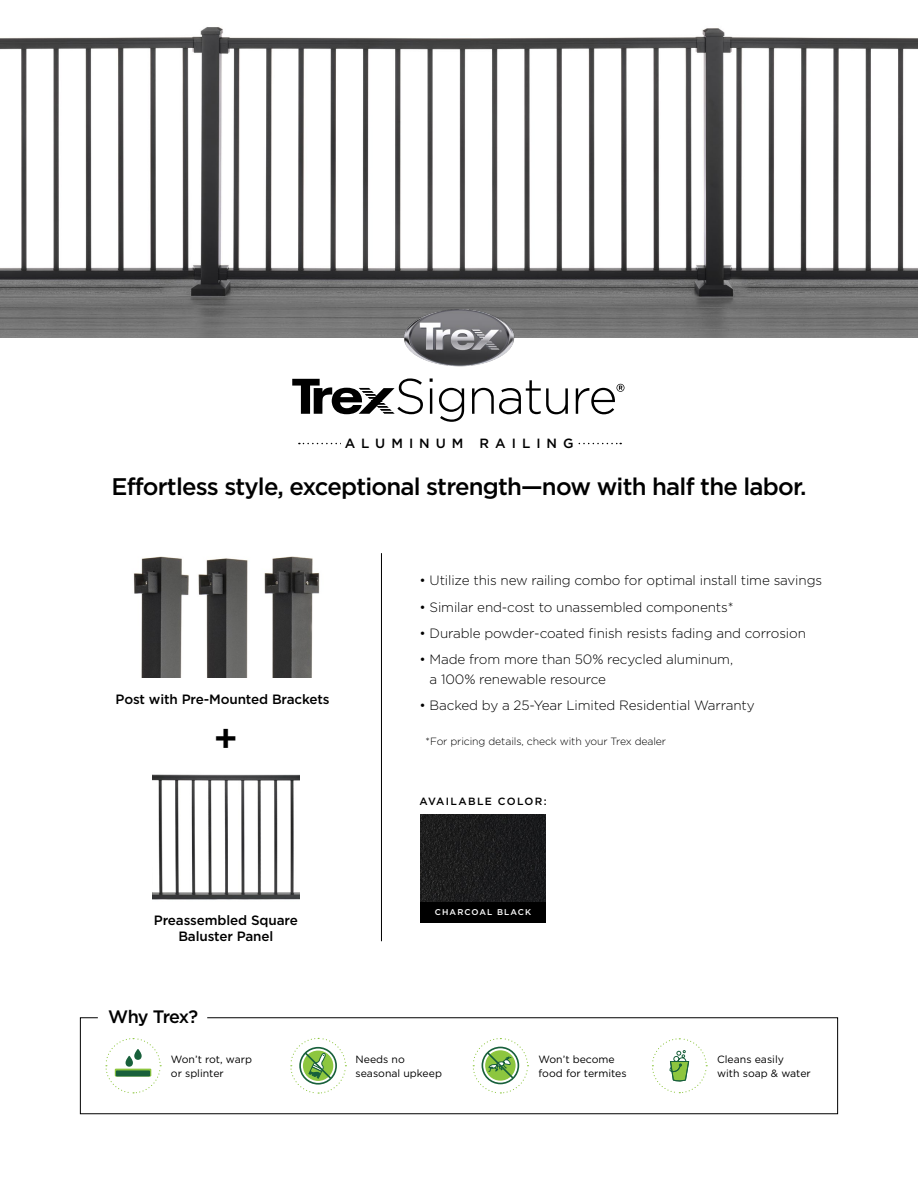
<style>
.page{position:relative;width:918px;height:1188px;background:#fff}
.page>*{position:absolute;margin:0;border:0;box-sizing:border-box;transform-origin:0 0}
.t1{font:500 38.7px "Gotham";color:#000}
.t2{font:500 24px "Gotham";letter-spacing:-.035em;color:#000}
.t3{font:500 18px "Gotham";letter-spacing:-.05em;color:#000}
.t4{font:300 13.5px/19.5px "Gotham";letter-spacing:-.01em;color:#000}
.t5{font:500 13.5px/16.2px "Gotham";letter-spacing:-.01em;color:#000;text-align:center}
.t6{font:500 13.35px "Gotham";letter-spacing:.45em;color:#000}
.t7{font:10.5px/13.5px "Gotham";color:#000}
.t8{font:300 10.5px "Gotham";letter-spacing:-.01em;color:#000}
.t9{font:500 10.5px "Gotham";letter-spacing:.13em;color:#000}
.t10{font:500 8.4px "Gotham";letter-spacing:.13em;color:#fff}
</style>
<div class="page">
<img style="left:152px;top:774px;width:148px;height:126px">
<img style="left:0;top:27px;width:918px;height:311px">
<img style="left:133px;top:556px;width:56px;height:121px">
<img style="left:198px;top:558px;width:50px;height:119px">
<img style="left:264px;top:556px;width:56px;height:121px">
<hr style="left:381px;top:553px;width:1px;height:388px;background:#000">
<img style="left:420px;top:814px;width:126px;height:88px">
<div style="left:420px;top:902px;width:126px;height:20px;background:#000"></div>
<svg style="left:299px;top:443px;width:322px;height:1px"></svg>
<hr style="left:430px;top:388px;width:2px;height:26px;background:#000">
<svg style="left:430px;top:378px;width:3px;height:4px"></svg>
<svg style="left:439px;top:388px;width:25px;height:34px"></svg>
<svg style="left:472px;top:380px;width:96px;height:34px"></svg>
<svg style="left:292px;top:378px;width:131px;height:36px"></svg>
<svg style="left:576px;top:384px;width:49px;height:30px"></svg>
<img style="left:404px;top:309px;width:110px;height:57px">
<svg style="left:80px;top:1017px;width:758px;height:97px"></svg>
<svg style="left:105px;top:1037px;width:56px;height:57px"></svg>
<svg style="left:115px;top:1069px;width:36px;height:8px"></svg>
<div style="left:116px;top:1070px;width:34px;height:6px;background:#18603b"></div>
<div style="left:341px;top:437px;width:236px;height:11px;background:#fff"></div>
<p class="t6" style="left:345px;top:436px;width:230px">ALUMINUM RAILING</p>
<h2 class="t2" style="left:111px;top:473px;width:697px">Effortless style, exceptional strength—now with half the labor.</h2>
<p class="t5" style="left:116px;top:691px;width:216px">Post with Pre-Mounted Brackets</p>
<h1 class="t1" style="left:213px;top:716px;width:26px">+</h1>
<p class="t5" style="left:154px;top:912px;width:145px">Preassembled Square<br>Baluster Panel</p>
<h3 class="t3" style="left:108px;top:1007px;width:92px">Why Trex?</h3>
<p class="t4" style="left:419px;top:571px;width:404px">• Utilize this new railing combo for optimal install time savings</p>
<p class="t4" style="left:419px;top:597px;width:316px">• Similar end-cost to unassembled components*</p>
<p class="t4" style="left:419px;top:623px;width:388px">• Durable powder-coated finish resists fading and corrosion</p>
<p class="t4" style="left:430px;top:650px;width:305px;text-indent:-10px">• Made from more than 50% recycled aluminum, a 100% renewable resource</p>
<p class="t4" style="left:419px;top:695px;width:337px">• Backed by a 25-Year Limited Residential Warranty</p>
<p class="t8" style="left:426px;top:735px;width:242px">*For pricing details, check with your Trex dealer</p>
<p class="t9" style="left:419px;top:796px;width:129px">AVAILABLE COLOR:</p>
<p class="t10" style="left:435px;top:908px;width:98px">CHARCOAL BLACK</p>
<p class="t7" style="left:171px;top:1053px;width:83px">Won’t rot, warp or splinter</p>
<p class="t7" style="left:539px;top:1053px;width:90px">Won’t become food for termites</p>
<p class="t7" style="left:717px;top:1053px;width:95px">Cleans easily<br>with soap &amp; water</p>
<p class="t7" style="left:355px;top:1053px;width:88px">Needs no seasonal upkeep</p>
</div>
